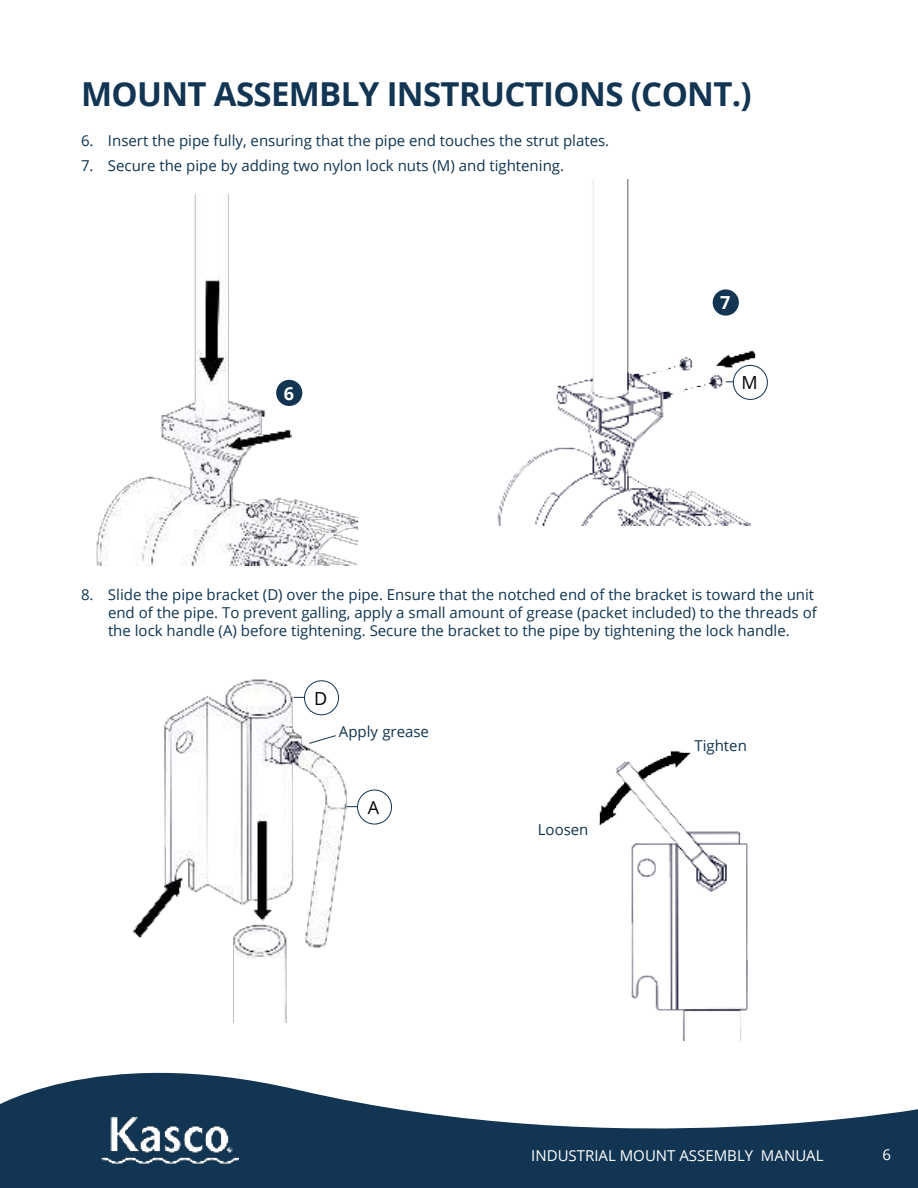
<style>
.page{position:relative;width:918px;height:1188px;background:#fff}
.page>*{position:absolute;margin:0;border:0;box-sizing:border-box;transform-origin:0 0}
.t1{font:700 33px "Open Sans";letter-spacing:-.02em;color:#113552}
.t2{font:18px "Open Sans";color:#000}
.t3{font:700 18px "Open Sans";color:#fff}
.t4{font:15px/18px "Open Sans";color:#0f3451}
.t5{font:15px "Open Sans";color:#fff}
</style>
<div class="page">
<svg style="left:0;top:1072px;width:918px;height:116px;fill:#113552"></svg>
<img style="left:101px;top:1113px;width:137px;height:53px">
<img style="left:96px;top:194px;width:261px;height:371px">
<img style="left:132px;top:679px;width:226px;height:343px">
<div style="left:305px;top:681px;width:34px;height:34px;background:#fff;border-radius:50%"></div>
<div style="left:304px;top:680px;width:35px;height:35px;border:1px solid #113552;border-radius:50%"></div>
<svg style="left:308px;top:735px;width:29px;height:9px"></svg>
<img style="left:599px;top:751px;width:149px;height:289px">
<img style="left:497px;top:180px;width:271px;height:345px">
<div style="left:733px;top:365px;width:34px;height:34px;background:#fff;border-radius:50%"></div>
<div style="left:733px;top:365px;width:35px;height:35px;border:1px solid #113552;border-radius:50%"></div>
<div style="left:357px;top:790px;width:35px;height:34px;border:1px solid #113552;border-radius:50%"></div>
<div style="left:276px;top:380px;width:26px;height:26px;background:#113552;border-radius:50%"></div>
<div style="left:713px;top:289px;width:26px;height:27px;background:#113552;border-radius:50%"></div>
<h1 class="t1" style="left:81px;top:82px;width:672px">MOUNT ASSEMBLY INSTRUCTIONS (CONT.)</h1>
<p class="t4" style="left:81px;top:134px;width:530px">6. Insert the pipe fully, ensuring that the pipe end touches the strut plates.</p>
<p class="t4" style="left:81px;top:158px;width:485px">7. Secure the pipe by adding two nylon lock nuts (M) and tightening.</p>
<p class="t3" style="left:284px;top:387px;width:12px">6</p>
<p class="t3" style="left:720px;top:296px;width:12px">7</p>
<p class="t2" style="left:741px;top:376px;width:18px">M</p>
<p class="t4" style="left:108px;top:587px;width:710px;text-indent:-27px">8. Slide the pipe bracket (D) over the pipe. Ensure that the notched end of the bracket is toward the unit end of the pipe. To prevent galling, apply a small amount of grease (packet included) to the threads of the lock handle (A) before tightening. Secure the bracket to the pipe by tightening the lock handle.</p>
<p class="t2" style="left:314px;top:691px;width:15px">D</p>
<p class="t4" style="left:339px;top:724px;width:92px">Apply grease</p>
<p class="t2" style="left:368px;top:800px;width:13px">A</p>
<p class="t4" style="left:538px;top:822px;width:52px">Loosen</p>
<p class="t4" style="left:694px;top:738px;width:54px">Tighten</p>
<p class="t5" style="left:531px;top:1149px;width:294px">INDUSTRIAL MOUNT ASSEMBLY MANUAL</p>
<p class="t5" style="left:882px;top:1149px;width:10px">6</p>
</div>
